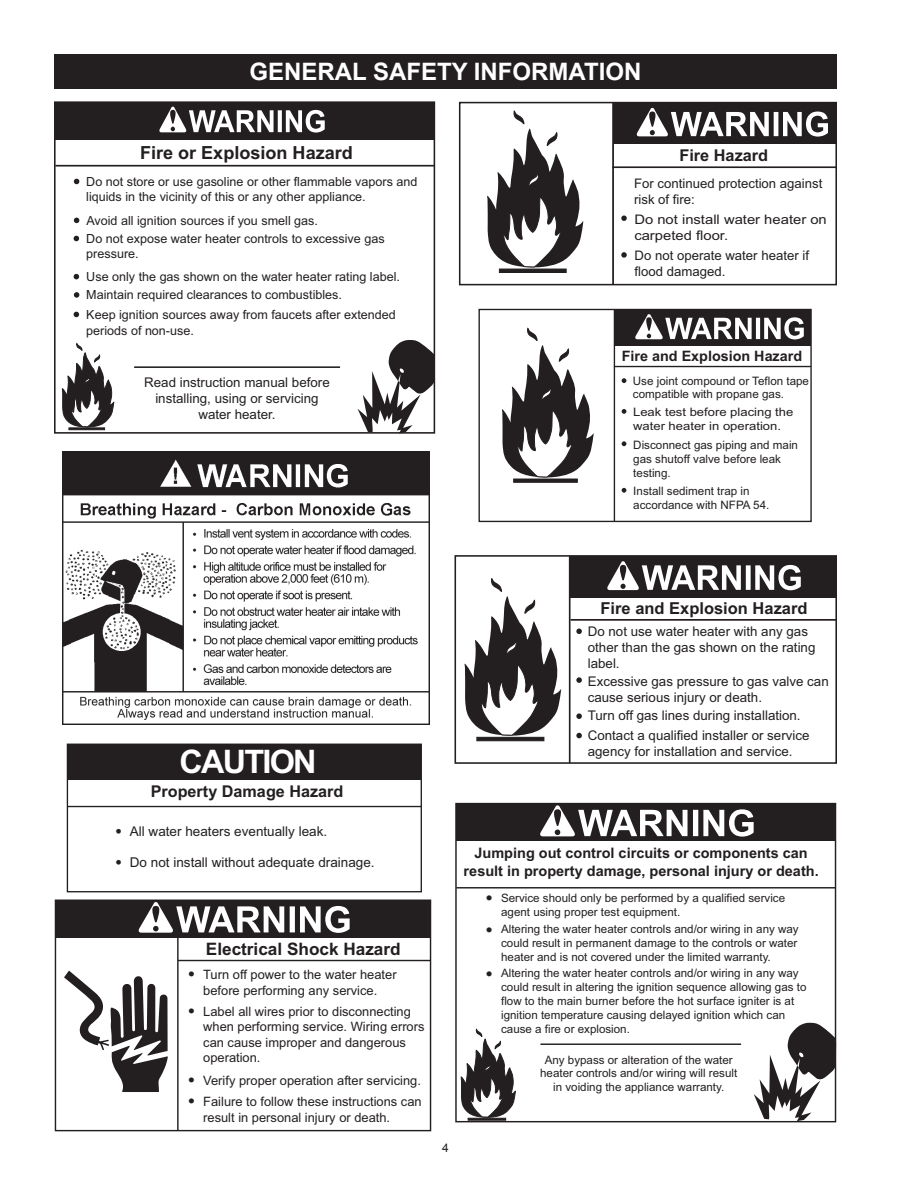
<style>
.page{position:relative;width:918px;height:1188px;background:#fff}
.page>*{position:absolute;margin:0;border:0;box-sizing:border-box;transform-origin:0 0}
.t1{font:700 32.4px "Arial";letter-spacing:-.055em;color:#fff}
.t2{font:700 24px "Arial";color:#fff}
.t3{font:700 18px "Arial";color:#231f20}
.t4{font:700 17.4px "Arial";color:#231f20}
.t5{font:700 17.25px "Arial";color:#231f20}
.t6{font:700 16.5px "Arial";color:#231f20}
.t7{font:700 16.35px "Arial";color:#231f20}
.t8{font:700 16.2px "Arial";color:#231f20}
.t9{font:700 14.55px/17.4px "Arial";color:#231f20;text-align:center}
.t10{font:700 14.4px "Arial";color:#231f20}
.t11{font:13.5px "Arial";color:#231f20}
.t12{font:13.35px/16px "Arial";color:#231f20}
.t13{font:13.2px/15.8px "Arial";color:#231f20}
.t14{font:13.2px/15.8px "Arial";color:#231f20;scale:1.12 1}
.t15{font:12.9px/15.5px "Arial";color:#231f20}
.t16{font:12.6px/15.1px "Arial";color:#231f20}
.t17{font:12px "Arial";color:#231f20}
.t18{font:11.55px/14px "Arial";color:#231f20}
.t19{font:11.55px/14px "Arial";color:#231f20;scale:1.12 1}
.s1{font-weight:700;font-size:16.2px}
.s2{font-weight:700;font-size:17.25px}
</style>
<div class="page">
<div style="left:54px;top:54px;width:783px;height:34px;background:#231f20"></div>
<hr style="left:499px;top:269px;width:67px;height:4px;background:#231f20">
<svg style="left:487px;top:111px;width:97px;height:157px"></svg>
<div style="left:459px;top:102px;width:378px;height:183px;border:2px solid #231f20"></div>
<div style="left:613px;top:103px;width:223px;height:41px;background:#231f20"></div>
<svg style="left:636px;top:108px;width:192px;height:29px"></svg>
<hr style="left:613px;top:167px;width:223px;height:1px;background:#231f20">
<hr style="left:612px;top:103px;width:2px;height:182px;background:#231f20">
<svg style="left:621px;top:215px;width:6px;height:6px"></svg>
<svg style="left:621px;top:252px;width:6px;height:6px"></svg>
<div style="left:69px;top:428px;width:36px;height:2px;background:#231f20;border:1px solid #231f20"></div>
<svg style="left:62px;top:343px;width:52px;height:85px"></svg>
<svg style="left:358px;top:340px;width:74px;height:91px"></svg>
<div style="left:54px;top:101px;width:381px;height:333px;border:2px solid #231f20"></div>
<div style="left:55px;top:102px;width:379px;height:38px;background:#231f20"></div>
<svg style="left:159px;top:106px;width:166px;height:27px"></svg>
<hr style="left:56px;top:165px;width:378px;height:1px;background:#231f20">
<hr style="left:134px;top:366px;width:206px;height:2px;background:#231f20">
<svg style="left:74px;top:218px;width:5px;height:5px"></svg>
<svg style="left:74px;top:179px;width:5px;height:5px"></svg>
<svg style="left:74px;top:236px;width:5px;height:5px"></svg>
<svg style="left:74px;top:274px;width:5px;height:5px"></svg>
<svg style="left:74px;top:292px;width:5px;height:6px"></svg>
<svg style="left:74px;top:312px;width:5px;height:5px"></svg>
<div style="left:68px;top:744px;width:353px;height:35px;background:#231f20"></div>
<div style="left:67px;top:744px;width:355px;height:148px;border:1px solid #231f20"></div>
<hr style="left:68px;top:806px;width:353px;height:1px;background:#231f20">
<hr style="left:514px;top:479px;width:63px;height:3px;background:#231f20">
<svg style="left:502px;top:328px;width:92px;height:150px"></svg>
<div style="left:478px;top:309px;width:334px;height:213px;border:1px solid #231f20"></div>
<div style="left:615px;top:310px;width:196px;height:36px;background:#231f20"></div>
<svg style="left:635px;top:314px;width:169px;height:25px"></svg>
<hr style="left:614px;top:366px;width:197px;height:1px;background:#231f20">
<hr style="left:614px;top:310px;width:1px;height:211px;background:#231f20">
<svg style="left:622px;top:409px;width:4px;height:5px"></svg>
<svg style="left:622px;top:378px;width:4px;height:5px"></svg>
<svg style="left:622px;top:441px;width:4px;height:5px"></svg>
<svg style="left:622px;top:488px;width:4px;height:5px"></svg>
<svg style="left:477px;top:737px;width:67px;height:4px"></svg>
<svg style="left:464px;top:578px;width:97px;height:158px"></svg>
<div style="left:455px;top:555px;width:382px;height:209px;border:2px solid #231f20"></div>
<div style="left:571px;top:556px;width:265px;height:42px;background:#231f20"></div>
<svg style="left:607px;top:561px;width:194px;height:29px"></svg>
<hr style="left:571px;top:619px;width:265px;height:2px;background:#231f20">
<hr style="left:569px;top:556px;width:1px;height:207px;background:#231f20">
<svg style="left:576px;top:629px;width:6px;height:5px"></svg>
<svg style="left:576px;top:677px;width:6px;height:6px"></svg>
<svg style="left:576px;top:713px;width:6px;height:6px"></svg>
<svg style="left:576px;top:733px;width:6px;height:5px"></svg>
<svg style="left:64px;top:971px;width:104px;height:121px"></svg>
<div style="left:56px;top:900px;width:374px;height:37px;background:#231f20"></div>
<svg style="left:138px;top:902px;width:212px;height:31px"></svg>
<div style="left:55px;top:900px;width:376px;height:231px;border:1px solid #231f20"></div>
<hr style="left:177px;top:934px;width:2px;height:196px;background:#231f20">
<hr style="left:178px;top:960px;width:252px;height:1px;background:#231f20">
<div style="left:456px;top:804px;width:379px;height:37px;background:#231f20"></div>
<svg style="left:540px;top:805px;width:214px;height:32px"></svg>
<div style="left:455px;top:803px;width:381px;height:319px;border:1px solid #231f20"></div>
<hr style="left:456px;top:887px;width:379px;height:2px;background:#231f20">
<div style="left:468px;top:1118px;width:38px;height:2px;background:#231f20;border:1px solid #231f20"></div>
<svg style="left:461px;top:1029px;width:55px;height:89px"></svg>
<svg style="left:754px;top:1022px;width:83px;height:99px"></svg>
<hr style="left:540px;top:1044px;width:201px;height:1px;background:#231f20">
<img style="left:62px;top:452px;width:367px;height:273px">
<h2 class="t2" style="left:249px;top:55px;width:394px">General Safety Information</h2>
<h3 class="t3" style="left:140px;top:141px;width:214px">Fire or Explosion Hazard</h3>
<h3 class="t7" style="left:679px;top:145px;width:90px">Fire Hazard</h3>
<p class="t16" style="left:86px;top:174px;width:333px">Do not store or use gasoline or other flammable vapors and liquids in the vicinity of this or any other appliance.</p>
<p class="t16" style="left:86px;top:213px;width:233px">Avoid all ignition sources if you smell gas.</p>
<p class="t16" style="left:86px;top:231px;width:300px">Do not expose water heater controls to excessive gas pressure.</p>
<p class="t16" style="left:86px;top:269px;width:315px">Use only the gas shown on the water heater rating label.</p>
<p class="t16" style="left:86px;top:308px;width:311px">Keep ignition sources away from faucets after extended periods of non-use.</p>
<p class="t16" style="left:86px;top:287px;width:257px">Maintain required clearances to combustibles.</p>
<p class="t12" style="left:144px;top:374px;width:187px;text-align:center">Read instruction manual before installing, using or servicing water heater.</p>
<p class="t13" style="left:634px;top:175px;width:190px">For continued protection against risk of fire:</p>
<p class="t14" style="left:634px;top:212px;width:173px">Do not install water heater on carpeted floor.</p>
<p class="t13" style="left:635px;top:248px;width:176px">Do not operate water heater if flood damaged.</p>
<p class="t10" style="left:622px;top:347px;width:182px">Fire and Explosion Hazard</p>
<p class="t18" style="left:633px;top:374px;width:178px">Use joint compound or Teflon tape compatible with propane gas.</p>
<p class="t19" style="left:633px;top:406px;width:145px">Leak test before placing the water heater in operation.</p>
<p class="t18" style="left:633px;top:438px;width:166px">Disconnect gas piping and main gas shutoff valve before leak testing.</p>
<p class="t18" style="left:633px;top:484px;width:138px">Install sediment trap in accordance with NFPA 54.</p>
<h1 class="t1" style="left:179px;top:740px;width:139px">CAUTION</h1>
<h3 class="t8" style="left:151px;top:781px;width:194px">Property Damage Hazard</h3>
<p class="t11" style="left:116px;top:823px;width:213px"><span class="s1">•</span> All water heaters eventually leak.</p>
<p class="t11" style="left:116px;top:854px;width:260px"><span class="s1">•</span> Do not install without adequate drainage.</p>
<h3 class="t5" style="left:188px;top:963px;width:8px">•</h3>
<h3 class="t5" style="left:188px;top:1000px;width:8px">•</h3>
<h3 class="t5" style="left:206px;top:938px;width:196px">Electrical Shock Hazard</h3>
<p class="t15" style="left:203px;top:967px;width:195px">Turn off power to the water heater before performing any service.</p>
<p class="t15" style="left:203px;top:1004px;width:223px">Label all wires prior to disconnecting when performing service. Wiring errors can cause improper and dangerous operation.</p>
<p class="t15" style="left:188px;top:1069px;width:235px;line-height:21.5px;text-align:right"><span class="s2">•</span> Verify proper operation after servicing.<br>Failure to follow these instructions can</p>
<p class="t15" style="left:203px;top:1109px;width:188px">result in personal injury or death.</p>
<h3 class="t5" style="left:188px;top:1090px;width:8px">•</h3>
<h3 class="t6" style="left:601px;top:597px;width:208px">Fire and Explosion Hazard</h3>
<p class="t12" style="left:588px;top:623px;width:229px">Do not use water heater with any gas other than the gas shown on the rating label.</p>
<p class="t12" style="left:588px;top:673px;width:242px">Excessive gas pressure to gas valve can cause serious injury or death.</p>
<p class="t12" style="left:588px;top:706px;width:223px;line-height:19.4px">Turn off gas lines during installation.<br>Contact a qualified installer or service</p>
<p class="t12" style="left:588px;top:743px;width:206px">agency for installation and service.</p>
<p class="t9" style="left:464px;top:845px;width:357px">Jumping out control circuits or components can result in property damage, personal injury or death.</p>
<p class="t18" style="left:501px;top:891px;width:286px">Service should only be performed by a qualified service agent using proper test equipment.</p>
<h3 class="t4" style="left:486px;top:887px;width:8px">•</h3>
<h3 class="t4" style="left:486px;top:918px;width:8px">•</h3>
<h3 class="t4" style="left:486px;top:962px;width:8px">•</h3>
<p class="t18" style="left:501px;top:922px;width:299px;text-align:justify">Altering the water heater controls and/or wiring in any way could result in permanent damage to the controls or water heater and is not covered under the limited warranty.</p>
<p class="t18" style="left:501px;top:966px;width:307px">Altering the water heater controls and/or wiring in any way could result in altering the ignition sequence allowing gas to flow to the main burner before the hot surface igniter is at ignition temperature causing delayed ignition which can cause a fire or explosion.</p>
<p class="t18" style="left:540px;top:1053px;width:199px;text-align:center">Any bypass or alteration of the water heater controls and/or wiring will result in voiding the appliance warranty.</p>
<p class="t17" style="left:442px;top:1140px;width:8px">4</p>
</div>
